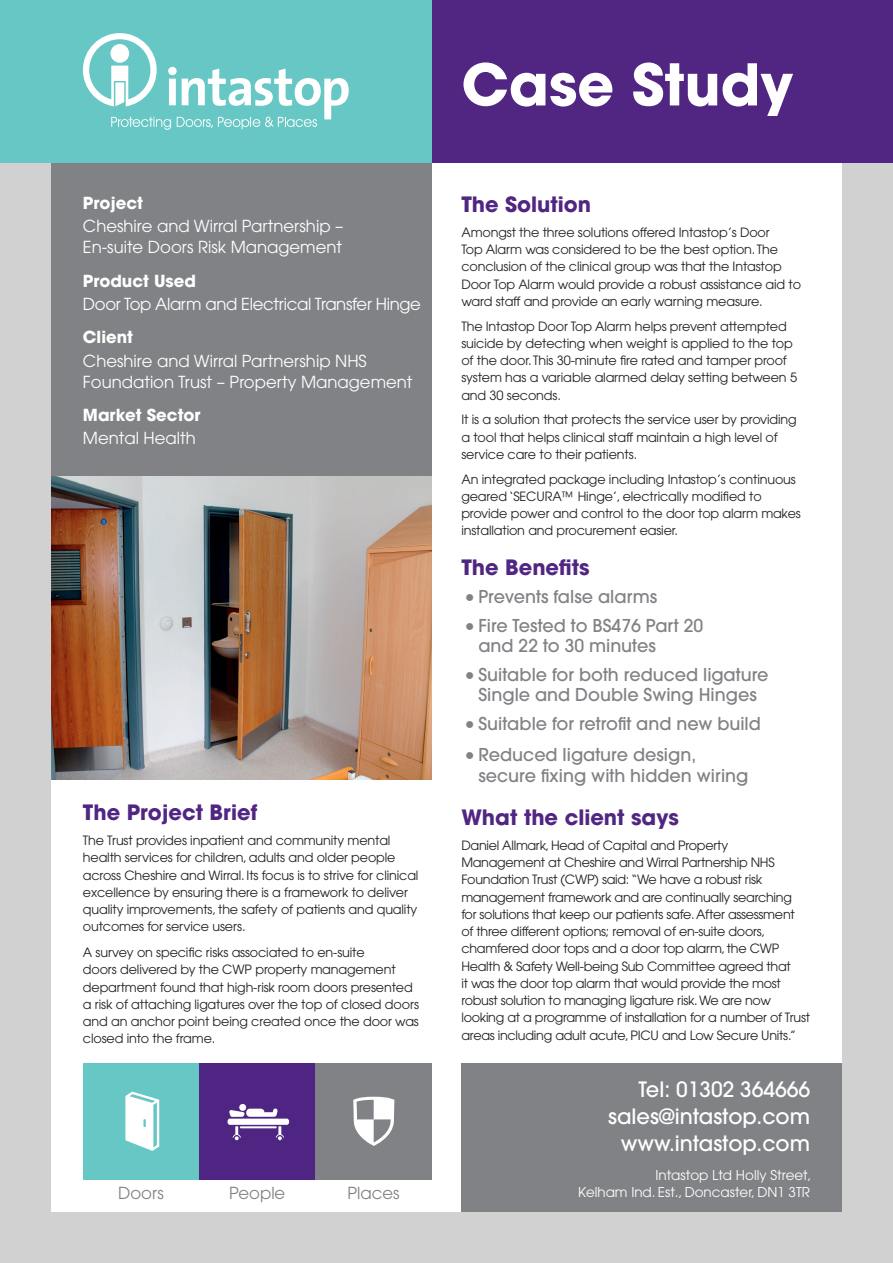
<style>
.page{position:relative;width:893px;height:1263px;background:#d1d1d1}
.page>*{position:absolute;margin:0;border:0;box-sizing:border-box;transform-origin:0 0}
.t1{font:700 57px "Avant Garde";color:#fff}
.t2{font:700 21px "Avant Garde";color:#502682}
.t3{font:500 21px/27px "Avant Garde";color:#fff;text-align:right}
.t4{font:500 17.7px/20.2px "Avant Garde";color:#808285}
.t5{font:16.5px/21px "Avant Garde";color:#fff}
.t6{font:16.5px "Avant Garde";letter-spacing:-.02em;color:#fff}
.t7{font:700 16.5px "Avant Garde";color:#fff}
.t8{font:16.5px "Avant Garde";color:#808285}
.t9{font:13.5px/16.5px "Avant Garde";color:#fff;text-align:right}
.t10{font:12.75px/17.2px "Avant Garde";letter-spacing:-.01em;color:#231f20}
.s1{font-weight:700;font-size:22.5px}
</style>
<div class="page">
<div style="left:51px;top:163px;width:791px;height:1049px;background:#fff"></div>
<div style="left:461px;top:1063px;width:381px;height:149px;background:#808285"></div>
<div style="left:51px;top:163px;width:381px;height:313px;background:#808285"></div>
<div style="left:432px;top:0;width:461px;height:163px;background:#502682"></div>
<div style="left:0;top:0;width:432px;height:163px;background:#67c7c5"></div>
<svg style="left:83px;top:33px;width:266px;height:97px"></svg>
<div style="left:83px;top:1063px;width:116px;height:116px;background:#66c7c5"></div>
<svg style="left:125px;top:1092px;width:34px;height:59px"></svg>
<div style="left:199px;top:1063px;width:116px;height:116px;background:#4e2582"></div>
<div style="left:228px;top:1118px;width:61px;height:7px;background:#fff;border-radius:2px"></div>
<hr style="left:240px;top:1126px;width:37px;height:2px;background:#fff">
<svg style="left:276px;top:1126px;width:8px;height:14px"></svg>
<svg style="left:233px;top:1126px;width:8px;height:14px"></svg>
<div style="left:239px;top:1104px;width:7px;height:7px;background:#fff;border-radius:50%"></div>
<svg style="left:229px;top:1108px;width:49px;height:9px"></svg>
<div style="left:315px;top:1063px;width:117px;height:116px;background:#808285"></div>
<svg style="left:353px;top:1097px;width:41px;height:49px"></svg>
<img style="left:51px;top:476px;width:381px;height:303px">
<p class="t7" style="left:83px;top:192px;width:61px">Project</p>
<p class="t5" style="left:83px;top:215px;width:262px">Cheshire and Wirral Partnership –<br>En-suite Doors Risk Management</p>
<p class="t7" style="left:83px;top:270px;width:115px">Product Used</p>
<p class="t6" style="left:83px;top:294px;width:340px">Door Top Alarm and Electrical Transfer Hinge</p>
<p class="t7" style="left:83px;top:327px;width:52px">Client</p>
<p class="t5" style="left:83px;top:350px;width:331px">Cheshire and Wirral Partnership NHS<br>Foundation Trust – Property Management</p>
<p class="t7" style="left:83px;top:405px;width:119px">Market Sector</p>
<p class="t5" style="left:83px;top:428px;width:114px">Mental Health</p>
<h2 class="t2" style="left:83px;top:799px;width:176px">The Project Brief</h2>
<p class="t10" style="left:83px;top:832px;width:337px">The Trust provides inpatient and community mental health services for children, adults and older people across Cheshire and Wirral. Its focus is to strive for clinical excellence by ensuring there is a framework to deliver quality improvements, the safety of patients and quality outcomes for service users.</p>
<p class="t10" style="left:83px;top:944px;width:338px">A survey on specific risks associated to en-suite<br>doors delivered by the CWP property management department found that high-risk room doors presented a risk of attaching ligatures over the top of closed doors and an anchor point being created once the door was closed into the frame.</p>
<p class="t8" style="left:118px;top:1183px;width:47px">Doors</p>
<p class="t8" style="left:229px;top:1183px;width:58px">People</p>
<p class="t8" style="left:347px;top:1183px;width:54px">Places</p>
<h1 class="t1" style="left:461px;top:47px;width:333px">Case Study</h1>
<h2 class="t2" style="left:461px;top:191px;width:131px">The Solution</h2>
<p class="t10" style="left:461px;top:224px;width:341px">Amongst the three solutions offered Intastop’s Door<br>Top Alarm was considered to be the best option. The conclusion of the clinical group was that the Intastop Door Top Alarm would provide a robust assistance aid to ward staff and provide an early warning measure.</p>
<p class="t10" style="left:461px;top:317px;width:337px">The Intastop Door Top Alarm helps prevent attempted suicide by detecting when weight is applied to the top of the door. This 30-minute fire rated and tamper proof system has a variable alarmed delay setting between 5 and 30 seconds.</p>
<p class="t10" style="left:461px;top:411px;width:337px">It is a solution that protects the service user by providing a tool that helps clinical staff maintain a high level of service care to their patients.</p>
<p class="t10" style="left:461px;top:470px;width:341px">An integrated package including Intastop’s continuous geared ‘SECURA™ Hinge’, electrically modified to provide power and control to the door top alarm makes installation and procurement easier.</p>
<h2 class="t2" style="left:461px;top:554px;width:130px">The Benefits</h2>
<h3 class="t4" style="left:461px;top:587px;width:198px"><span class="s1">•</span>Prevents false alarms</h3>
<h3 class="t4" style="left:478px;top:615px;width:226px;text-indent:-17px"><span class="s1">•</span>Fire Tested to BS476 Part 20 and 22 to 30 minutes</h3>
<h3 class="t4" style="left:461px;top:664px;width:309px;text-align:center"><span class="s1">•</span>Suitable for both reduced ligature<br>Single and Double Swing Hinges</h3>
<h3 class="t4" style="left:461px;top:713px;width:301px"><span class="s1">•</span>Suitable for retrofit and new build</h3>
<h3 class="t4" style="left:478px;top:744px;width:272px;line-height:21px;text-indent:-17px"><span class="s1">•</span>Reduced ligature design, secure fixing with hidden wiring</h3>
<h2 class="t2" style="left:461px;top:804px;width:219px">What the client says</h2>
<p class="t10" style="left:461px;top:836px;width:350px">Daniel Allmark, Head of Capital and Property Management at Cheshire and Wirral Partnership NHS Foundation Trust (CWP) said: “We have a robust risk management framework and are continually searching for solutions that keep our patients safe. After assessment of three different options; removal of en-suite doors, chamfered door tops and a door top alarm, the CWP Health &amp; Safety Well-being Sub Committee agreed that<br>it was the door top alarm that would provide the most robust solution to managing ligature risk. We are now looking at a programme of installation for a number of Trust areas including adult acute, PICU and Low Secure Units.”</p>
<h2 class="t3" style="left:608px;top:1076px;width:203px">Tel: 01302 364666 sales@intastop.com www.intastop.com</h2>
<p class="t9" style="left:578px;top:1167px;width:235px">Intastop Ltd Holly Street,<br>Kelham Ind. Est., Doncaster, DN1 3TR</p>
</div>
